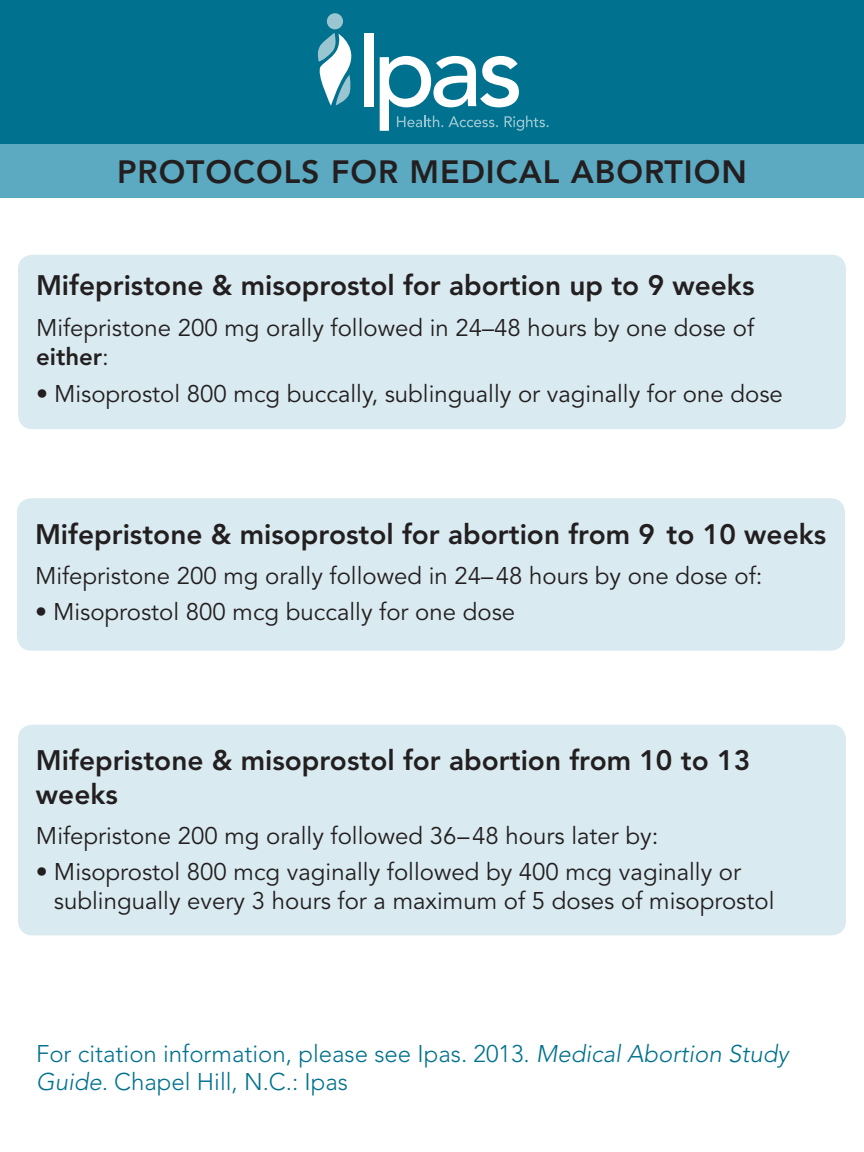
<style>
.page{position:relative;width:864px;height:1152px;background:#fff}
.page>*{position:absolute;margin:0;border:0;box-sizing:border-box;transform-origin:0 0}
.t1{font:800 32px "Avenir";letter-spacing:.03em;color:#231f20}
.t2{font:800 28px/33.6px "Avenir";color:#231f20}
.t3{font:24px/28.8px "Avenir";color:#231f20}
.t4{font:300 24px/28px "Avenir";color:#00718e}
.s1{font-weight:800}
.s2{font-style:italic}
</style>
<div class="page">
<div style="left:0;top:0;width:864px;height:198px;background:#5baac2"></div>
<div style="left:0;top:0;width:864px;height:144px;background:#00718e"></div>
<svg style="left:317px;top:33px;width:35px;height:73px"></svg>
<svg style="left:327px;top:13px;width:16px;height:16px"></svg>
<div style="left:364px;top:33px;width:10px;height:73px;background:#fff"></div>
<svg style="left:380px;top:56px;width:169px;height:75px"></svg>
<div style="left:18px;top:255px;width:828px;height:174px;background:#d9eaf0;border-radius:14px"></div>
<div style="left:17px;top:498px;width:828px;height:153px;background:#d9eaf0;border-radius:14px"></div>
<div style="left:18px;top:725px;width:828px;height:210px;background:#d9eaf0;border-radius:14px"></div>
<h1 class="t1" style="left:117px;top:153px;width:631px">Protocols for Medical Abortion</h1>
<p class="t2" style="left:36px;top:269px;width:720px">Mifepristone &amp; misoprostol for abortion up to 9 weeks</p>
<p class="t3" style="left:36px;top:314px;width:720px">Mifepristone 200 mg orally followed in 24–48 hours by one dose of <span class="s1">either</span>:</p>
<p class="t3" style="left:36px;top:380px;width:748px">• Misoprostol 800 mcg buccally, sublingually or vaginally for one dose</p>
<p class="t2" style="left:35px;top:517px;width:793px">Mifepristone &amp; misoprostol for abortion from 9 to 10 weeks</p>
<p class="t3" style="left:35px;top:562px;width:729px">Mifepristone 200 mg orally followed in 24–48 hours by one dose of:</p>
<p class="t3" style="left:35px;top:598px;width:482px">• Misoprostol 800 mcg buccally for one dose</p>
<p class="t2" style="left:36px;top:744px;width:716px">Mifepristone &amp; misoprostol for abortion from 10 to 13 weeks</p>
<p class="t3" style="left:36px;top:822px;width:624px">Mifepristone 200 mg orally followed 36–48 hours later by:</p>
<p class="t3" style="left:54px;top:858px;width:722px;text-indent:-18px">• Misoprostol 800 mcg vaginally followed by 400 mcg vaginally or sublingually every 3 hours for a maximum of 5 doses of misoprostol</p>
<p class="t4" style="left:36px;top:1040px;width:754px">For citation information, please see Ipas. 2013. <span class="s2">Medical Abortion Study<br>Guide.</span> Chapel Hill, N.C.: Ipas</p>
</div>
